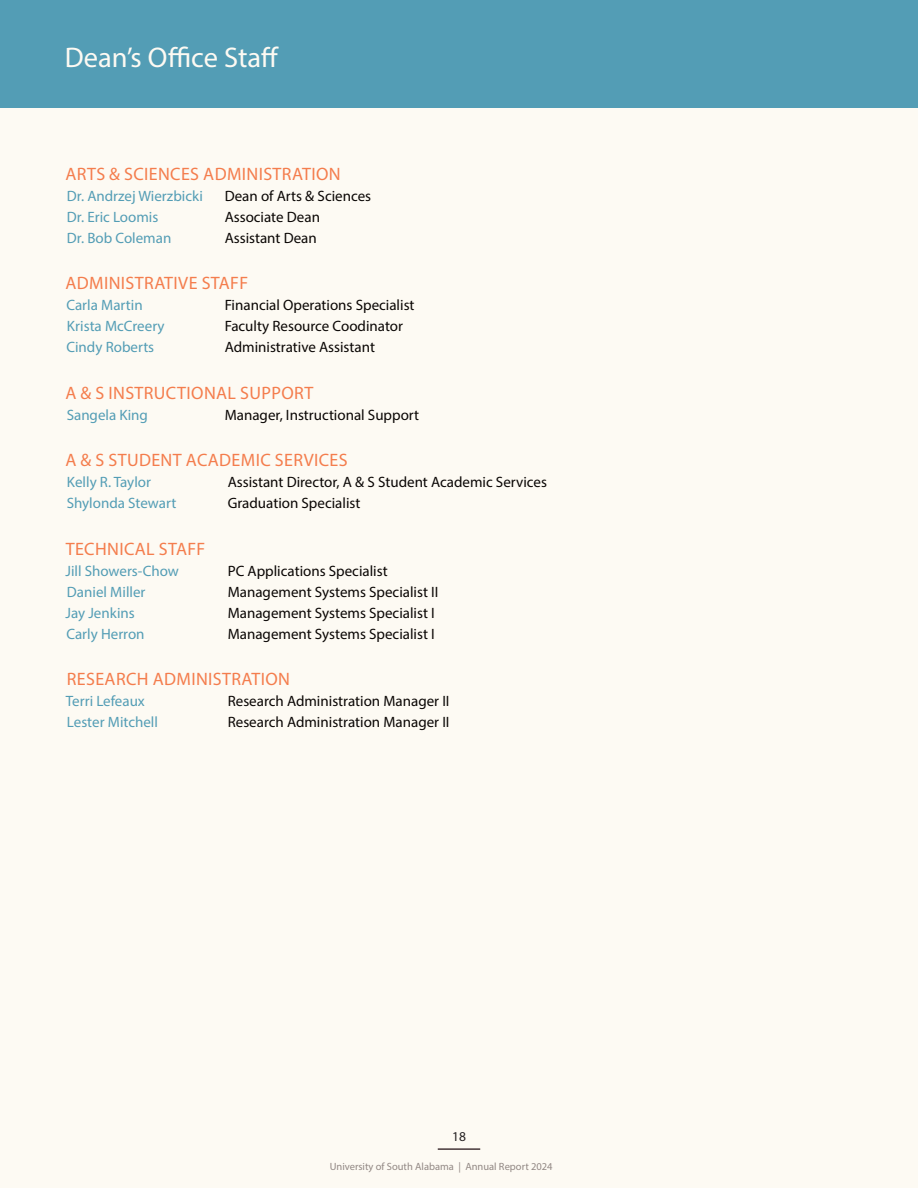
<style>
.page{position:relative;width:918px;height:1188px;background:#fdfaf3}
.page>*{position:absolute;margin:0;border:0;box-sizing:border-box;transform-origin:0 0}
.t1{font:28.5px "Myriad Pro";color:#fdfaf3}
.t2{font:18px "Myriad Pro";letter-spacing:.02em;color:#f47d4d}
.t3{font:15px "Myriad Pro";color:#0a0604}
.t4{font:15px "Myriad Pro";color:#539db5}
.t5{font:13.5px "Myriad Pro";color:#231f20}
.t6{font:10.5px "Myriad Pro";color:#928884}
.t7{font:10.5px "Myriad Pro";color:#453638}
</style>
<div class="page">
<hr style="left:438px;top:1148px;width:42px;height:2px;background:#453638">
<div style="left:0;top:0;width:918px;height:108px;background:#539db5"></div>
<h2 class="t1" style="left:65px;top:40px;width:216px">Dean’s Office Staff</h2>
<h3 class="t2" style="left:66px;top:163px;width:277px">ARTS &amp; SCIENCES ADMINISTRATION</h3>
<p class="t4" style="left:67px;top:187px;width:137px">Dr. Andrzej Wierzbicki</p>
<p class="t3" style="left:225px;top:187px;width:148px">Dean of Arts &amp; Sciences</p>
<p class="t4" style="left:67px;top:208px;width:93px">Dr. Eric Loomis</p>
<p class="t3" style="left:225px;top:208px;width:97px">Associate Dean</p>
<p class="t4" style="left:67px;top:229px;width:106px">Dr. Bob Coleman</p>
<p class="t3" style="left:225px;top:229px;width:94px">Assistant Dean</p>
<h3 class="t2" style="left:66px;top:272px;width:184px">ADMINISTRATIVE STAFF</h3>
<p class="t4" style="left:66px;top:296px;width:78px">Carla Martin</p>
<p class="t3" style="left:225px;top:296px;width:191px">Financial Operations Specialist</p>
<p class="t4" style="left:67px;top:317px;width:99px">Krista McCreery</p>
<p class="t3" style="left:225px;top:317px;width:180px">Faculty Resource Coodinator</p>
<p class="t4" style="left:66px;top:338px;width:89px">Cindy Roberts</p>
<p class="t3" style="left:225px;top:338px;width:152px">Administrative Assistant</p>
<h3 class="t2" style="left:66px;top:382px;width:249px">A &amp; S INSTRUCTIONAL SUPPORT</h3>
<p class="t4" style="left:67px;top:406px;width:83px">Sangela King</p>
<p class="t3" style="left:225px;top:406px;width:196px">Manager, Instructional Support</p>
<h3 class="t2" style="left:66px;top:449px;width:284px">A &amp; S STUDENT ACADEMIC SERVICES</h3>
<p class="t4" style="left:67px;top:473px;width:86px">Kelly R. Taylor</p>
<p class="t3" style="left:228px;top:473px;width:321px">Assistant Director, A &amp; S Student Academic Services</p>
<p class="t4" style="left:67px;top:494px;width:111px">Shylonda Stewart</p>
<p class="t3" style="left:228px;top:494px;width:134px">Graduation Specialist</p>
<h3 class="t2" style="left:66px;top:538px;width:141px">TECHNICAL STAFF</h3>
<p class="t4" style="left:65px;top:562px;width:115px">Jill Showers-Chow</p>
<p class="t3" style="left:228px;top:562px;width:162px">PC Applications Specialist</p>
<p class="t4" style="left:67px;top:583px;width:80px">Daniel Miller</p>
<p class="t3" style="left:228px;top:583px;width:212px">Management Systems Specialist II</p>
<p class="t4" style="left:65px;top:604px;width:71px">Jay Jenkins</p>
<p class="t3" style="left:228px;top:604px;width:209px">Management Systems Specialist I</p>
<p class="t4" style="left:66px;top:625px;width:80px">Carly Herron</p>
<p class="t3" style="left:228px;top:625px;width:209px">Management Systems Specialist I</p>
<h3 class="t2" style="left:67px;top:668px;width:225px">RESEARCH ADMINISTRATION</h3>
<p class="t4" style="left:66px;top:692px;width:81px">Terri Lefeaux</p>
<p class="t3" style="left:228px;top:692px;width:223px">Research Administration Manager II</p>
<p class="t4" style="left:67px;top:713px;width:93px">Lester Mitchell</p>
<p class="t3" style="left:228px;top:713px;width:223px">Research Administration Manager II</p>
<p class="t5" style="left:452px;top:1128px;width:15px">18</p>
<p class="t6" style="left:330px;top:1160px;width:224px">University of South Alabama | Annual Report 2024</p>
<p class="t7" style="left:542px;top:1160px;width:12px">16</p>
</div>
